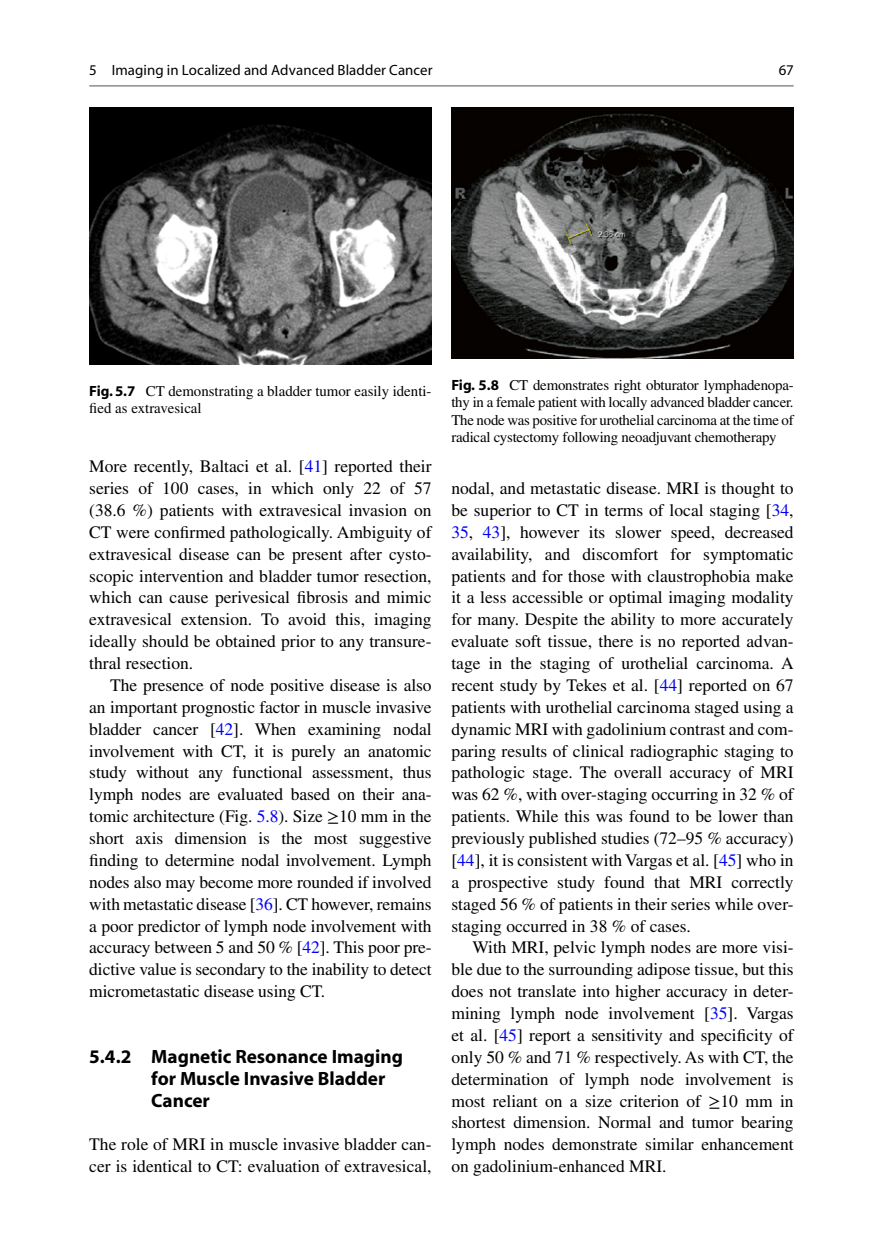
<style>
.page{position:relative;width:883px;height:1260px;background:#fff}
.page>*{position:absolute;margin:0;border:0;box-sizing:border-box;transform-origin:0 0}
.t1{font:700 19.25px/21.9px "Vcygtm Myriad";color:#000}
.t2{font:17.5px/21.9px "Nsjfvf Times";color:#000;text-align:justify}
.t3{font:14.88px/17.5px "Nsjfvf Times";letter-spacing:-.005em;color:#000}
.t4{font:14.88px "Hffhtm Myriad";letter-spacing:.005em;color:#000}
.s1{font-family:"Vcygtm Myriad";font-weight:700}
.s2{color:#0000fa}
.s3{font-family:"Bbhfvg STIX General"}
</style>
<div class="page">
<img style="left:89px;top:107px;width:343px;height:258px">
<img style="left:451px;top:107px;width:343px;height:251px">
<hr style="left:89px;top:85px;width:705px;height:2px;background:#9c9c9c">
<p class="t4" style="left:89px;top:64px;width:345px">5 Imaging in Localized and Advanced Bladder Cancer</p>
<p class="t4" style="left:779px;top:64px;width:16px">67</p>
<p class="t3" style="left:89px;top:384px;width:344px"><span class="s1">Fig. 5.7</span> CT demonstrating a bladder tumor easily identi&shy;fied as extravesical</p>
<p class="t3" style="left:451px;top:377px;width:344px;text-align:justify"><span class="s1">Fig. 5.8</span> CT demonstrates right obturator lymphadenopa&shy;thy in a female patient with locally advanced bladder cancer.<br>The node was positive for urothelial carcinoma at the time of radical cystectomy following neoadjuvant chemotherapy</p>
<p class="t2" style="left:89px;top:457px;width:344px">More recently, Baltaci et al. [ <span class="s2">41</span> ] reported their series of 100 cases, in which only 22 of 57 (38.6 %) patients with extravesical invasion on CT were confirmed pathologically. Ambiguity of extravesical disease can be present after cysto&shy;scopic intervention and bladder tumor resection, which can cause perivesical fibrosis and mimic extravesical extension. To avoid this, imaging ideally should be obtained prior to any transure&shy;thral resection.</p>
<p class="t2" style="left:89px;top:676px;width:344px;text-indent:21px">The presence of node positive disease is also an important prognostic factor in muscle invasive bladder cancer [ <span class="s2">42</span> ]. When examining nodal involvement with CT, it is purely an anatomic study without any functional assessment, thus lymph nodes are evaluated based on their ana&shy;tomic architecture (Fig. <span class="s2">5.8</span> ). Size <span class="s3">≥</span>10 mm in the short axis dimension is the most suggestive finding to determine nodal involvement. Lymph nodes also may become more rounded if involved with metastatic disease [ <span class="s2">36</span> ]. CT however, remains a poor predictor of lymph node involvement with accuracy between 5 and 50 % [ <span class="s2">42</span> ]. This poor pre&shy;dictive value is secondary to the inability to detect micrometastatic disease using CT.</p>
<p class="t1" style="left:151px;top:1047px;width:253px;text-indent:-62px">5.4.2 Magnetic Resonance Imaging for Muscle Invasive Bladder<br>Cancer</p>
<p class="t2" style="left:89px;top:1135px;width:344px">The role of MRI in muscle invasive bladder can&shy;cer is identical to CT: evaluation of extravesical,</p>
<p class="t2" style="left:451px;top:479px;width:344px">nodal, and metastatic disease. MRI is thought to be superior to CT in terms of local staging [ <span class="s2">34</span> , <span class="s2">35</span> , <span class="s2">43</span> ], however its slower speed, decreased availability, and discomfort for symptomatic patients and for those with claustrophobia make it a less accessible or optimal imaging modality for many. Despite the ability to more accurately evaluate soft tissue, there is no reported advan&shy;tage in the staging of urothelial carcinoma. A recent study by Tekes et al. [ <span class="s2">44</span> ] reported on 67 patients with urothelial carcinoma staged using a dynamic MRI with gadolinium contrast and com&shy;paring results of clinical radiographic staging to pathologic stage. The overall accuracy of MRI was 62 %, with over-staging occurring in 32 % of patients. While this was found to be lower than previously published studies (72–95 % accuracy) [ <span class="s2">44</span> ], it is consistent with Vargas et al. [ <span class="s2">45</span> ] who in a prospective study found that MRI correctly staged 56 % of patients in their series while over&shy;staging occurred in 38 % of cases.</p>
<p class="t2" style="left:451px;top:938px;width:344px;text-indent:21px">With MRI, pelvic lymph nodes are more visi&shy;ble due to the surrounding adipose tissue, but this does not translate into higher accuracy in deter&shy;mining lymph node involvement [ <span class="s2">35</span> ]. Vargas et al. [ <span class="s2">45</span> ] report a sensitivity and specificity of only 50 % and 71 % respectively. As with CT, the determination of lymph node involvement is most reliant on a size criterion of <span class="s3">≥</span>10 mm in shortest dimension. Normal and tumor bearing lymph nodes demonstrate similar enhancement on gadolinium-enhanced MRI.</p>
</div>
